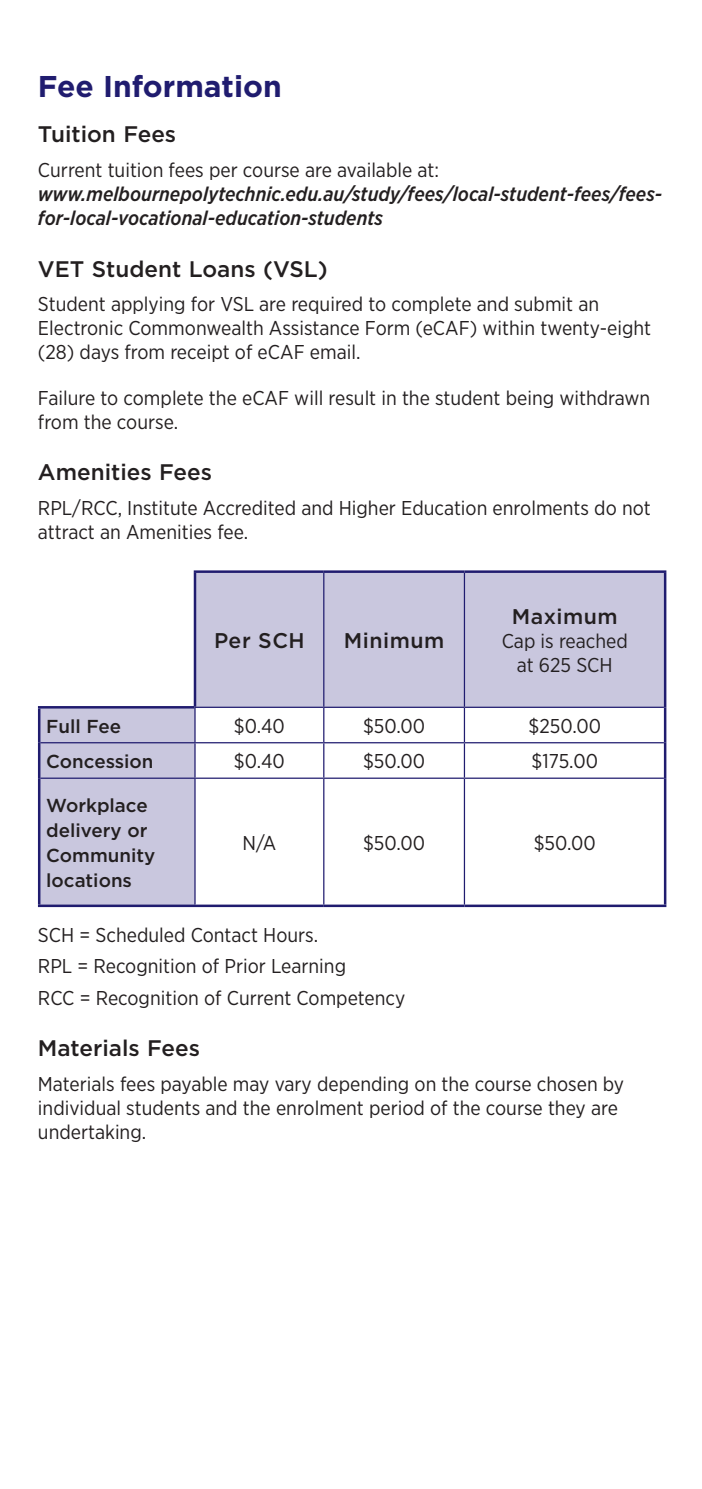
<style>
.page{position:relative;width:702px;height:1489px;background:#fff}
.page>*{position:absolute;margin:0;border:0;box-sizing:border-box;transform-origin:0 0}
.t1{font:700 30px "Gotham";color:#201c6f}
.t2{font:500 22.5px "Gotham";color:#231f20}
.t3{font:500 21.25px "Gotham";letter-spacing:.025em;color:#231f20}
.t4{font:20px/24px "Gotham Narrow";color:#231f20}
.t5{font:italic 500 20px/24px "Gotham Narrow";color:#231f20}
.t6{font:500 18.75px/25px "Gotham";color:#231f20}
</style>
<div class="page">
<svg style="left:40px;top:571px;width:624px;height:333px"></svg>
<hr style="left:194px;top:573px;width:2px;height:133px;background:#201c6f">
<hr style="left:194px;top:570px;width:130px;height:3px;background:#201c6f">
<hr style="left:323px;top:573px;width:1px;height:133px;background:#201c6f">
<hr style="left:324px;top:570px;width:140px;height:3px;background:#201c6f">
<hr style="left:464px;top:573px;width:1px;height:133px;background:#201c6f">
<hr style="left:464px;top:570px;width:202px;height:3px;background:#201c6f">
<hr style="left:664px;top:573px;width:2px;height:134px;background:#201c6f">
<hr style="left:38px;top:708px;width:2px;height:34px;background:#201c6f">
<hr style="left:38px;top:706px;width:156px;height:2px;background:#201c6f">
<hr style="left:194px;top:708px;width:2px;height:34px;background:#201c6f">
<hr style="left:194px;top:706px;width:130px;height:2px;background:#201c6f">
<hr style="left:323px;top:708px;width:1px;height:34px;background:#201c6f">
<hr style="left:324px;top:706px;width:140px;height:2px;background:#201c6f">
<hr style="left:464px;top:708px;width:1px;height:34px;background:#201c6f">
<hr style="left:464px;top:706px;width:200px;height:2px;background:#201c6f">
<hr style="left:664px;top:707px;width:2px;height:35px;background:#201c6f">
<hr style="left:38px;top:742px;width:2px;height:36px;background:#201c6f">
<hr style="left:40px;top:742px;width:155px;height:1px;background:#201c6f">
<hr style="left:194px;top:743px;width:2px;height:34px;background:#201c6f">
<hr style="left:195px;top:742px;width:129px;height:1px;background:#201c6f">
<hr style="left:323px;top:743px;width:1px;height:34px;background:#201c6f">
<hr style="left:324px;top:742px;width:140px;height:1px;background:#201c6f">
<hr style="left:464px;top:743px;width:1px;height:34px;background:#201c6f">
<hr style="left:464px;top:742px;width:200px;height:1px;background:#201c6f">
<hr style="left:664px;top:742px;width:2px;height:36px;background:#201c6f">
<hr style="left:38px;top:778px;width:2px;height:126px;background:#201c6f">
<hr style="left:40px;top:777px;width:155px;height:1px;background:#201c6f">
<hr style="left:38px;top:904px;width:157px;height:3px;background:#201c6f">
<hr style="left:194px;top:778px;width:2px;height:126px;background:#201c6f">
<hr style="left:195px;top:777px;width:129px;height:1px;background:#201c6f">
<hr style="left:195px;top:904px;width:129px;height:3px;background:#201c6f">
<hr style="left:323px;top:778px;width:1px;height:126px;background:#201c6f">
<hr style="left:324px;top:777px;width:140px;height:1px;background:#201c6f">
<hr style="left:324px;top:904px;width:140px;height:3px;background:#201c6f">
<hr style="left:464px;top:778px;width:1px;height:126px;background:#201c6f">
<hr style="left:464px;top:777px;width:200px;height:1px;background:#201c6f">
<hr style="left:664px;top:778px;width:2px;height:126px;background:#201c6f">
<hr style="left:464px;top:904px;width:202px;height:3px;background:#201c6f">
<h1 class="t1" style="left:38px;top:67px;width:245px">Fee Information</h1>
<p class="t2" style="left:38px;top:119px;width:140px">Tuition Fees</p>
<p class="t4" style="left:38px;top:157px;width:402px">Current tuition fees per course are available at:</p>
<p class="t5" style="left:38px;top:181px;width:625px">www.melbournepolytechnic.edu.au/study/fees/local-student-fees/fees&shy;for-local-vocational-education-students</p>
<p class="t2" style="left:38px;top:254px;width:291px">VET Student Loans (VSL)</p>
<p class="t4" style="left:38px;top:292px;width:614px">Student applying for VSL are required to complete and submit an<br>Electronic Commonwealth Assistance Form (eCAF) within twenty-eight (28) days from receipt of eCAF email.</p>
<p class="t4" style="left:38px;top:385px;width:614px">Failure to complete the eCAF will result in the student being withdrawn from the course.</p>
<p class="t2" style="left:38px;top:458px;width:175px">Amenities Fees</p>
<p class="t4" style="left:38px;top:495px;width:614px">RPL/RCC, Institute Accredited and Higher Education enrolments do not attract an Amenities fee.</p>
<p class="t3" style="left:214px;top:626px;width:92px">Per SCH</p>
<p class="t3" style="left:344px;top:626px;width:102px">Minimum</p>
<p class="t3" style="left:511px;top:602px;width:108px">Maximum</p>
<p class="t4" style="left:501px;top:628px;width:128px;text-align:center">Cap is reached at 625 SCH</p>
<p class="t6" style="left:46px;top:713px;width:76px">Full Fee</p>
<p class="t4" style="left:234px;top:713px;width:53px">$0.40</p>
<p class="t4" style="left:363px;top:713px;width:64px">$50.00</p>
<p class="t4" style="left:528px;top:713px;width:74px">$250.00</p>
<p class="t6" style="left:46px;top:748px;width:109px">Concession</p>
<p class="t4" style="left:234px;top:749px;width:53px">$0.40</p>
<p class="t4" style="left:363px;top:749px;width:64px">$50.00</p>
<p class="t4" style="left:531px;top:749px;width:68px">$175.00</p>
<p class="t6" style="left:46px;top:792px;width:111px">Workplace delivery or<br>Community locations</p>
<p class="t4" style="left:242px;top:830px;width:35px">N/A</p>
<p class="t4" style="left:363px;top:830px;width:64px">$50.00</p>
<p class="t4" style="left:533px;top:830px;width:64px">$50.00</p>
<p class="t4" style="left:38px;top:919px;width:369px;line-height:31px">SCH = Scheduled Contact Hours.<br>RPL = Recognition of Prior Learning<br>RCC = Recognition of Current Competency</p>
<p class="t2" style="left:38px;top:1033px;width:164px">Materials Fees</p>
<p class="t4" style="left:38px;top:1071px;width:587px">Materials fees payable may vary depending on the course chosen by individual students and the enrolment period of the course they are undertaking.</p>
</div>
